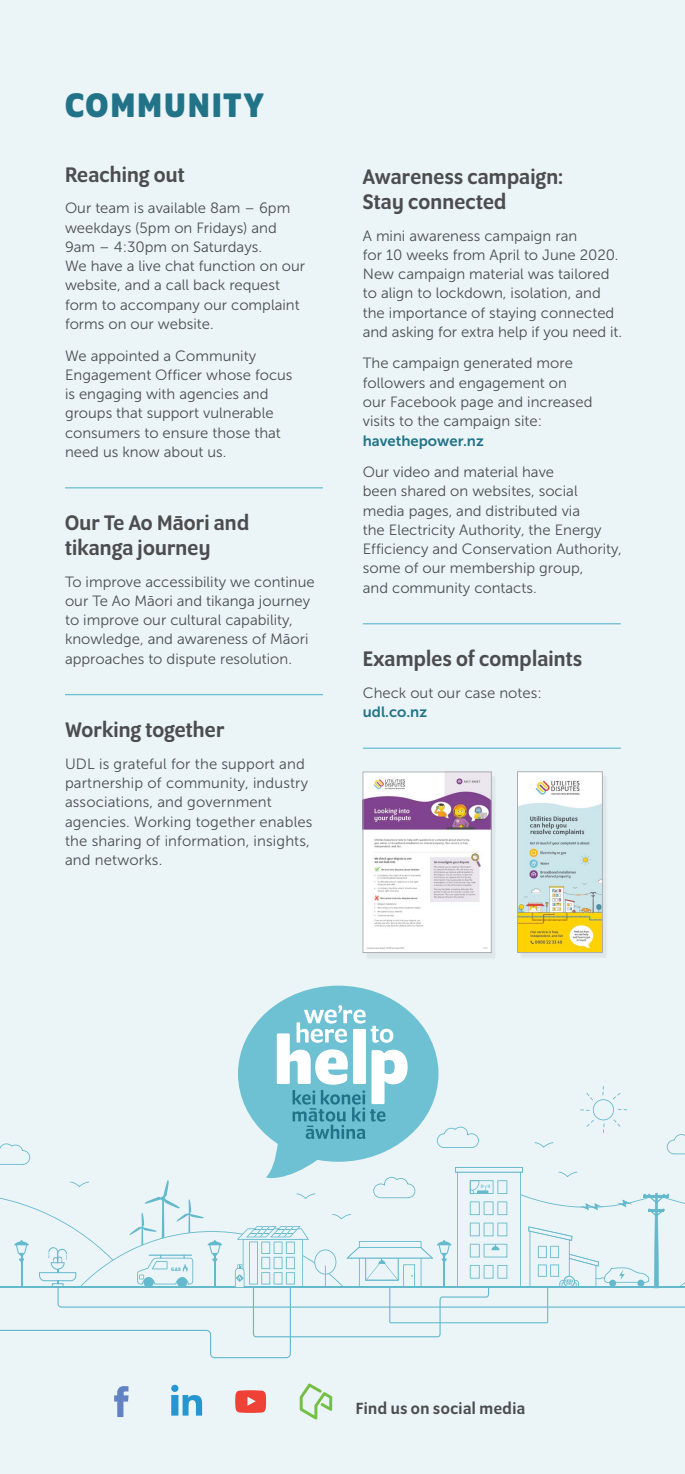
<style>
.page{position:relative;width:685px;height:1474px;background:#fff}
.page>*{position:absolute;margin:0;border:0;box-sizing:border-box;transform-origin:0 0}
.t1{font:700 36.75px "Program OT";letter-spacing:.05em;color:#227388}
.t2{font:500 22.75px/24.5px "Program OT";letter-spacing:.01em;color:#4d4d4f}
.t3{font:500 17.5px "Program OT";letter-spacing:.03em;color:#4d4d4f}
.t4{font:14.88px/19.2px "Museo Sans 300";color:#4d4d4f}
.t5{font:14.88px "Museo Sans 700";color:#227388}
.t6{font:700 5.42px "Program OT";color:#6ec1d3}
</style>
<div class="page">
<div style="left:0;top:0;width:685px;height:1473px;background:#ebf5f8"></div>
<svg style="left:114px;top:1386px;width:14px;height:30px"></svg>
<svg style="left:235px;top:1390px;width:31px;height:22px"></svg>
<div style="left:171px;top:1384px;width:7px;height:7px;background:#2596cf;border-radius:50%"></div>
<svg style="left:171px;top:1395px;width:31px;height:20px"></svg>
<svg style="left:300px;top:1383px;width:32px;height:36px"></svg>
<div style="left:238px;top:985px;width:200px;height:176px;background:#6ec1d3;border-radius:50%"></div>
<svg style="left:0;top:1005px;width:685px;height:353px"></svg>
<hr style="left:363px;top:623px;width:257px;height:1px;background:#6ec1d3">
<hr style="left:363px;top:747px;width:257px;height:2px;background:#6ec1d3">
<hr style="left:65px;top:487px;width:258px;height:1px;background:#6ec1d3">
<hr style="left:65px;top:694px;width:258px;height:1px;background:#6ec1d3">
<svg style="left:175px;top:516px;width:7px;height:2px"></svg>
<div style="left:365px;top:775px;width:131px;height:184px;background:#000;opacity:.06"></div>
<img style="left:365px;top:773px;width:124px;height:177px">
<div style="left:363px;top:771px;width:128px;height:181px;border:1px solid #abadaf"></div>
<div style="left:520px;top:775px;width:87px;height:184px;background:#000;opacity:.06"></div>
<img style="left:519px;top:773px;width:81px;height:177px">
<div style="left:517px;top:771px;width:85px;height:181px;border:1px solid #abadaf"></div>
<h1 class="t1" style="left:65px;top:84px;width:200px">COMMUNITY</h1>
<h2 class="t2" style="left:65px;top:162px;width:121px">Reaching out</h2>
<p class="t4" style="left:65px;top:199px;width:242px">Our team is available 8am – 6pm weekdays (5pm on Fridays) and<br>9am – 4:30pm on Saturdays.<br>We have a live chat function on our website, and a call back request form to accompany our complaint forms on our website.</p>
<p class="t4" style="left:65px;top:346px;width:229px">We appointed a Community<br>Engagement Officer whose focus is engaging with agencies and groups that support vulnerable consumers to ensure those that need us know about us.</p>
<h2 class="t2" style="left:65px;top:510px;width:185px">Our Te Ao Maori and tikanga journey</h2>
<p class="t4" style="left:65px;top:572px;width:251px">To improve accessibility we continue our Te Ao Māori and tikanga journey to improve our cultural capability, knowledge, and awareness of Māori approaches to dispute resolution.</p>
<h2 class="t2" style="left:65px;top:717px;width:161px">Working together</h2>
<p class="t4" style="left:65px;top:754px;width:249px">UDL is grateful for the support and partnership of community, industry associations, and government agencies. Working together enables the sharing of information, insights, and networks.</p>
<h2 class="t2" style="left:363px;top:164px;width:202px">Awareness campaign:<br>Stay connected</h2>
<p class="t4" style="left:363px;top:226px;width:261px">A mini awareness campaign ran<br>for 10 weeks from April to June 2020.<br>New campaign material was tailored to align to lockdown, isolation, and the importance of staying connected and asking for extra help if you need it.</p>
<p class="t4" style="left:363px;top:354px;width:231px">The campaign generated more followers and engagement on our Facebook page and increased visits to the campaign site:</p>
<p class="t5" style="left:363px;top:432px;width:122px">havethepower.nz</p>
<p class="t4" style="left:363px;top:462px;width:260px">Our video and material have<br>been shared on websites, social media pages, and distributed via<br>the Electricity Authority, the Energy<br>Efficiency and Conservation Authority, some of our membership group,<br>and community contacts.</p>
<h2 class="t2" style="left:363px;top:646px;width:221px">Examples of complaints</h2>
<p class="t4" style="left:363px;top:683px;width:180px">Check out our case notes:</p>
<p class="t5" style="left:363px;top:703px;width:66px">udl.co.nz</p>
<p class="t6" style="left:171px;top:1266px;width:11px">GAS</p>
<p class="t3" style="left:356px;top:1398px;width:171px">Find us on social media</p>
</div>
